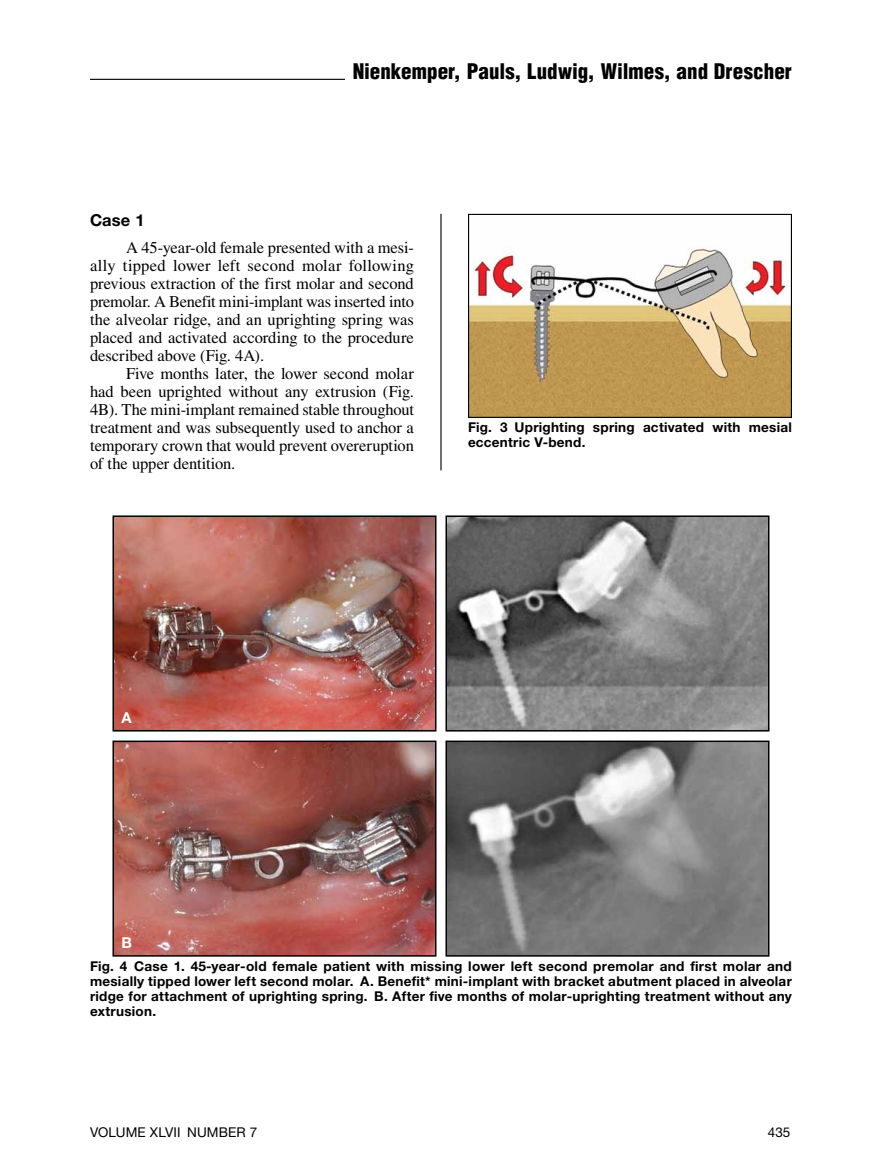
<style>
.page{position:relative;width:891px;height:1175px;background:#fff}
.page>*{position:absolute;margin:0;border:0;box-sizing:border-box;transform-origin:0 0}
.t1{font:900 condensed 21px "Helvetica";letter-spacing:.005em;color:#000}
.t2{font:16.5px/18px "Times";color:#000;text-align:justify}
.t3{font:700 16.5px "Helvetica Neue LT Std";color:#000}
.t4{font:700 15px "Helvetica Neue LT Std";color:#fff}
.t5{font:700 13.5px/15px "Helvetica Neue LT Std";letter-spacing:.02em;color:#000}
.t6{font:13.5px "Helvetica Neue LT Std";letter-spacing:.01em;color:#000}
</style>
<div class="page">
<hr style="left:90px;top:79px;width:255px;height:1px;background:#000">
<hr style="left:440px;top:214px;width:2px;height:256px;background:#000">
<img style="left:470px;top:248px;width:320px;height:168px">
<div style="left:468px;top:214px;width:324px;height:204px;border:1px solid #000"></div>
<img style="left:115px;top:518px;width:318px;height:210px">
<div style="left:112px;top:515px;width:324px;height:216px;border:2px solid #000"></div>
<img style="left:449px;top:518px;width:318px;height:210px">
<div style="left:446px;top:515px;width:324px;height:216px;border:2px solid #000"></div>
<img style="left:115px;top:743px;width:318px;height:210px">
<div style="left:112px;top:740px;width:324px;height:216px;border:2px solid #000"></div>
<img style="left:449px;top:743px;width:318px;height:210px">
<div style="left:446px;top:740px;width:324px;height:216px;border:2px solid #000"></div>
<p class="t1" style="left:353px;top:58px;width:441px">Nienkemper, Pauls, Ludwig, Wilmes, and Drescher</p>
<p class="t3" style="left:90px;top:209px;width:56px">Case 1</p>
<p class="t2" style="left:90px;top:238px;width:326px;text-indent:36px">A 45-year-old female presented with a mesi&shy;ally tipped lower left second molar following previous extraction of the first molar and second premolar. A Benefit mini-implant was inserted into the alveolar ridge, and an uprighting spring was placed and activated according to the procedure described above (Fig. 4A).</p>
<p class="t2" style="left:90px;top:364px;width:325px;text-indent:36px">Five months later, the lower second molar had been uprighted without any extrusion (Fig.<br>4B). The mini-implant remained stable throughout treatment and was subsequently used to anchor a temporary crown that would prevent overeruption of the upper dentition.</p>
<p class="t5" style="left:468px;top:419px;width:326px">Fig. 3 Uprighting spring activated with mesial eccentric V-bend.</p>
<p class="t4" style="left:122px;top:708px;width:12px">A</p>
<p class="t4" style="left:122px;top:933px;width:12px">B</p>
<p class="t5" style="left:90px;top:958px;width:703px;text-align:justify">Fig. 4 Case 1. 45-year-old female patient with missing lower left second premolar and first molar and mesially tipped lower left second molar. A. Benefit* mini-implant with bracket abutment placed in alveolar ridge for attachment of uprighting spring. B. After five months of molar-uprighting treatment without any extrusion.</p>
<p class="t6" style="left:90px;top:1123px;width:169px">VOLUME XLVII NUMBER 7</p>
<p class="t6" style="left:768px;top:1123px;width:24px">435</p>
</div>
